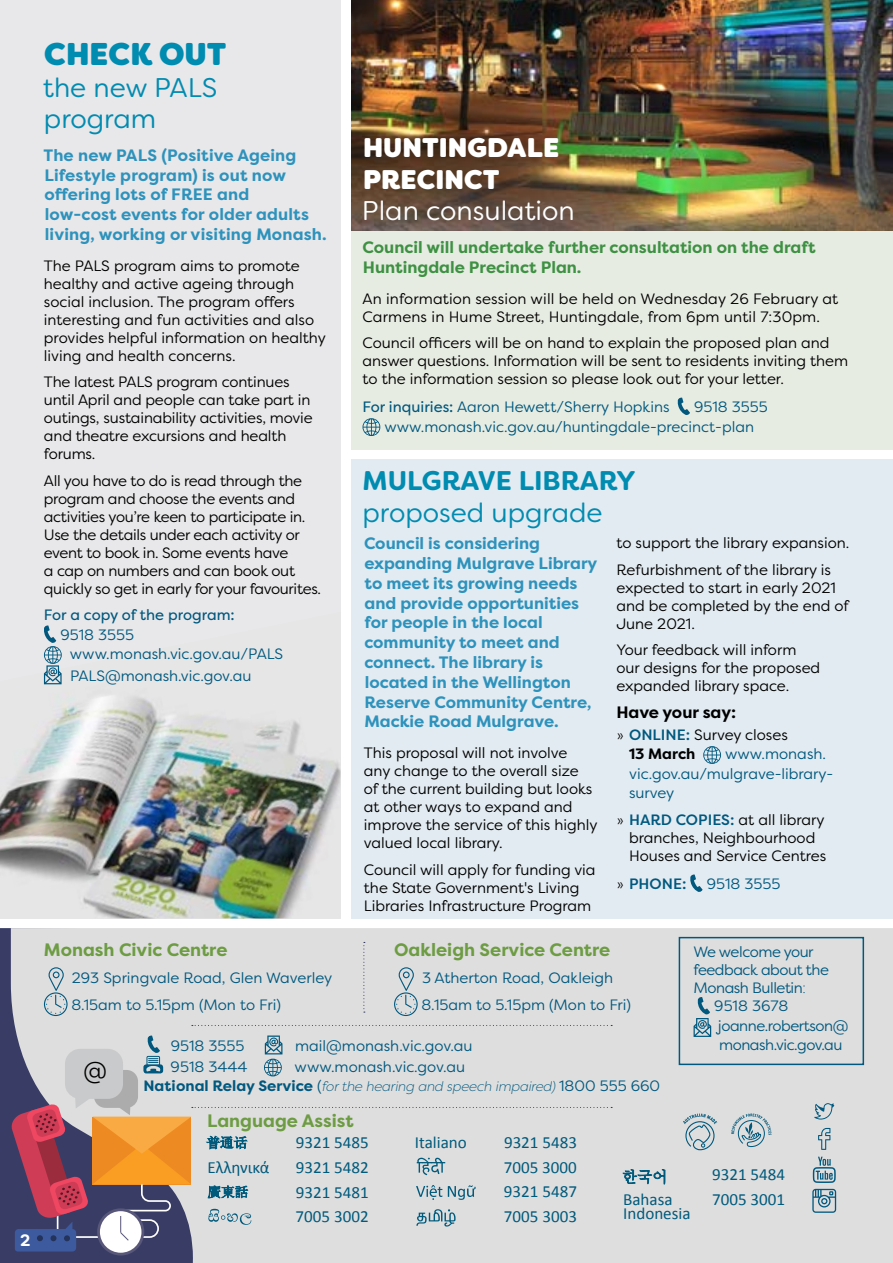
<style>
.page{position:relative;width:893px;height:1263px;background:#fff}
.page>*{position:absolute;margin:0;border:0;box-sizing:border-box;transform-origin:0 0}
.t1{font:800 31.5px "Filson Soft";color:#008bb0}
.t2{font:27px/31.5px "Filson Soft";color:#008bb0}
.t3{font:800 27px/31.5px "Filson Soft";color:#fff}
.t4{font:700 27px "Filson Soft";color:#008bb0}
.t5{font:27px "Filson Soft";color:#fff}
.t6{font:22.5px "Filson Pro";color:#000}
.t7{font:700 20.4px "Calibri";color:#005a7c}
.t8{font:700 18px "Filson Pro";color:#6d9c43}
.t9{font:17.1px/24.6px "Calibri";color:#005a7c;text-align:justify}
.t10{font:700 16.5px/19.8px "Filson Pro";color:#2d92bc}
.t11{font:700 16.5px/19.8px "Filson Pro";color:#3e9143}
.t12{font:700 16.5px "Filson Pro";color:#000}
.t13{font:700 16.5px "Filson Soft";color:#fff}
.t14{font:15px/18px "Filson Pro";color:#000}
.t15{font:15px/19.5px "Filson Pro";color:#00587e}
.t16{font:15px/18px "Filson Pro";letter-spacing:-.02em;color:#000}
.t17{font:15px/18px "Filson Pro";letter-spacing:-.03em;color:#00587e}
.t18{font:15px "Filson Pro";color:#00587e}
.t19{font:500 15px "Filson Pro";color:#00587e}
.t20{font:italic 300 13.5px "Filson Pro";letter-spacing:-.01em;color:#00587e}
.s1{font-style:inherit}
.s2{font-family:"Calibri";font-weight:300}
.s3{font-weight:500;color:#00587e}
.s4{font-weight:700}
.s5{font-family:"Calibri";font-weight:300;color:#000}
.s6{font-weight:700;font-style:normal;font-size:15px}
.s7{font-weight:400;font-style:normal;font-size:15px}
.s8{font-weight:300}
</style>
<div class="page">
<div style="left:352px;top:459px;width:541px;height:459px;background:#e2ebf1"></div>
<div style="left:0;top:928px;width:11px;height:335px;background:#393d66"></div>
<div style="left:11px;top:928px;width:882px;height:335px;background:#dedede"></div>
<div style="left:0;top:0;width:341px;height:918px;background:#e8e7e9"></div>
<img style="left:0;top:684px;width:341px;height:234px">
<svg style="left:44px;top:967px;width:24px;height:49px"></svg>
<div style="left:679px;top:937px;width:185px;height:128px;border:2px solid #00587e"></div>
<svg style="left:731px;top:1113px;width:40px;height:34px"></svg>
<svg style="left:683px;top:1113px;width:34px;height:38px"></svg>
<svg style="left:812px;top:1189px;width:24px;height:24px"></svg>
<svg style="left:813px;top:1157px;width:23px;height:26px"></svg>
<svg style="left:814px;top:1103px;width:20px;height:16px"></svg>
<svg style="left:818px;top:1128px;width:12px;height:22px"></svg>
<svg style="left:622px;top:1169px;width:44px;height:15px"></svg>
<svg style="left:43px;top:625px;width:19px;height:59px"></svg>
<svg style="left:394px;top:967px;width:24px;height:49px"></svg>
<svg style="left:693px;top:997px;width:18px;height:40px"></svg>
<div style="left:97px;top:1208px;width:47px;height:47px;border:3px solid #58577a;border-radius:50%"></div>
<svg style="left:363px;top:942px;width:2px;height:71px"></svg>
<svg style="left:192px;top:1025px;width:420px;height:1px"></svg>
<svg style="left:10px;top:1035px;width:602px;height:216px"></svg>
<div style="left:352px;top:85px;width:541px;height:365px;background:#e7ece2"></div>
<img style="left:352px;top:0;width:541px;height:230px">
<svg style="left:677px;top:397px;width:13px;height:18px"></svg>
<svg style="left:362px;top:418px;width:18px;height:18px"></svg>
<svg style="left:703px;top:746px;width:18px;height:18px"></svg>
<svg style="left:690px;top:874px;width:13px;height:18px"></svg>
<p class="t13" style="left:20px;top:1230px;width:12px">2</p>
<h1 class="t1" style="left:44px;top:34px;width:184px">CHECK OUT</h1>
<h2 class="t2" style="left:43px;top:71px;width:176px">the new PALS program</h2>
<p class="t10" style="left:43px;top:145px;width:285px">The new PALS (Positive Ageing<br>Lifestyle program) is out now offering lots of FREE and<br>low-cost events for older adults living, working or visiting Monash.</p>
<p class="t14" style="left:44px;top:256px;width:283px">The PALS program aims to promote healthy and active ageing through social inclusion. The program offers interesting and fun activities and also provides helpful information on healthy living and health concerns.</p>
<p class="t14" style="left:44px;top:373px;width:270px">The latest PALS program continues until April and people can take part in outings, sustainability activities, movie and theatre excursions and health forums.</p>
<p class="t16" style="left:44px;top:471px;width:279px">All you have to do is read through the program and choose the events and activities you’re keen to participate in.<br>Use the details under each activity or event to book in. Some events have<br>a cap on numbers and can book out quickly so get in early for your favourites.</p>
<p class="t18" style="left:44px;top:605px;width:192px">For a copy of the program:</p>
<p class="t15" style="left:70px;top:624px;width:215px;text-indent:-10px">9518 3555 www.monash.vic.gov.au/PALS</p>
<p class="t15" style="left:70px;top:666px;width:183px">PALS@monash.vic.gov.au</p>
<h2 class="t3" style="left:363px;top:132px;width:198px">HUNTINGDALE<br>PRECINCT</h2>
<h2 class="t5" style="left:362px;top:194px;width:214px">Plan consulation</h2>
<p class="t11" style="left:363px;top:238px;width:454px">Council will undertake further consultation on the draft<br>Huntingdale Precinct Plan.</p>
<p class="t14" style="left:362px;top:289px;width:477px">An information session will be held on Wednesday 26 February at<br>Carmens in Hume Street, Huntingdale, from 6pm until 7:30pm.</p>
<p class="t14" style="left:362px;top:333px;width:487px">Council officers will be on hand to explain the proposed plan and answer questions. Information will be sent to residents inviting them to the information session so please look out for your letter.</p>
<p class="t15" style="left:362px;top:397px;width:309px"><span class="s1">For inquiries:</span> Aaron Hewett/Sherry Hopkins</p>
<p class="t15" style="left:384px;top:397px;width:385px;text-indent:310px">9518 3555 www.monash.vic.gov.au/huntingdale-precinct-plan</p>
<h2 class="t4" style="left:363px;top:464px;width:275px">MULGRAVE LIBRARY</h2>
<h2 class="t2" style="left:362px;top:497px;width:242px">proposed upgrade</h2>
<p class="t10" style="left:364px;top:534px;width:235px">Council is considering expanding Mulgrave Library to meet its growing needs and provide opportunities for people in the local community to meet and connect. The library is located in the Wellington<br>Reserve Community Centre,<br>Mackie Road Mulgrave.</p>
<p class="t14" style="left:364px;top:743px;width:235px">This proposal will not involve any change to the overall size<br>of the current building but looks at other ways to expand and improve the service of this highly valued local library.</p>
<p class="t14" style="left:364px;top:860px;width:233px">Council will apply for funding via the State Government's Living<br>Libraries Infrastructure Program</p>
<p class="t14" style="left:616px;top:529px;width:235px;line-height:26.5px">to support the library expansion.<br>Refurbishment of the library is</p>
<p class="t14" style="left:616px;top:578px;width:234px">expected to start in early 2021 and be completed by the end of<br>June 2021.</p>
<p class="t14" style="left:616px;top:640px;width:205px">Your feedback will inform our designs for the proposed expanded library space.</p>
<p class="t12" style="left:616px;top:701px;width:122px">Have your say:</p>
<p class="t14" style="left:629px;top:724px;width:160px;line-height:19.5px;text-indent:-13px"><span class="s2">»</span> <span class="s3">ONLINE:</span> Survey closes<br><span class="s4">13 March</span></p>
<p class="t15" style="left:629px;top:744px;width:206px;text-indent:96px">www.monash. vic.gov.au/mulgrave-library&shy;survey</p>
<p class="t14" style="left:629px;top:810px;width:199px;text-indent:-13px"><span class="s2">»</span> <span class="s3">HARD COPIES:</span> at all library branches, Neighbourhood<br>Houses and Service Centres</p>
<p class="t19" style="left:616px;top:873px;width:72px"><span class="s5">»</span> PHONE:</p>
<p class="t15" style="left:707px;top:873px;width:75px">9518 3555</p>
<h3 class="t7" style="left:634px;top:931px;width:135px">Language Assist</h3>
<p class="t9" style="left:712px;top:965px;width:75px">9321 5485<br>9321 5482<br>9321 5481</p>
<p class="t8" style="left:44px;top:939px;width:185px">Monash Civic Centre</p>
<p class="t15" style="left:72px;top:968px;width:262px">293 Springvale Road, Glen Waverley</p>
<p class="t15" style="left:72px;top:995px;width:211px">8.15am to 5.15pm (Mon to Fri)</p>
<p class="t15" style="left:171px;top:1036px;width:75px">9518 3555</p>
<p class="t15" style="left:295px;top:1036px;width:179px">mail@monash.vic.gov.au</p>
<p class="t15" style="left:171px;top:1056px;width:78px">9518 3444</p>
<p class="t15" style="left:295px;top:1056px;width:172px">www.monash.vic.gov.au</p>
<p class="t20" style="left:143px;top:1078px;width:518px"><span class="s6">National Relay Service</span> <span class="s7">(</span>for the hearing and speech impaired) <span class="s7">1800 555 660</span></p>
<p class="t8" style="left:394px;top:939px;width:218px">Oakleigh Service Centre</p>
<p class="t15" style="left:422px;top:968px;width:193px">3 Atherton Road, Oakleigh</p>
<p class="t15" style="left:422px;top:995px;width:211px">8.15am to 5.15pm (Mon to Fri)</p>
<p class="t17" style="left:693px;top:943px;width:137px">We welcome your feedback about the<br>Monash Bulletin<span class="s8">:</span></p>
<p class="t15" style="left:714px;top:996px;width:76px">9518 3678</p>
<p class="t17" style="left:718px;top:1015px;width:132px;line-height:19.5px">joanne.robertson@ monash.vic.gov.au</p>
<h3 class="t7" style="left:426px;top:997px;width:135px">Language Assist</h3>
<p class="t9" style="left:712px;top:1039px;width:75px">7005 3002</p>
<h3 class="t6" style="left:83px;top:1056px;width:25px">@</h3>
<p class="t9" style="left:415px;top:1056px;width:64px">Ελληνικά</p>
<p class="t9" style="left:623px;top:1063px;width:53px">Italiano</p>
<p class="t9" style="left:504px;top:1081px;width:75px">9321 5481</p>
<p class="t9" style="left:504px;top:1129px;width:75px">9321 5483</p>
<p class="t9" style="left:504px;top:1179px;width:75px">9321 5487</p>
<p class="t8" style="left:207px;top:1109px;width:148px">Language Assist</p>
<p class="t9" style="left:415px;top:1129px;width:53px">Italiano</p>
<p class="t9" style="left:296px;top:1130px;width:75px">9321 5485<br>9321 5482<br>9321 5481<br>7005 3002</p>
<p class="t9" style="left:207px;top:1154px;width:64px">Ελληνικά</p>
<p class="t9" style="left:504px;top:1154px;width:75px">7005 3000</p>
<p class="t9" style="left:504px;top:1203px;width:75px">7005 3003</p>
<p class="t9" style="left:712px;top:1161px;width:75px">9321 5484</p>
<p class="t9" style="left:623px;top:1186px;width:51px">Bahasa</p>
<p class="t9" style="left:712px;top:1186px;width:75px">7005 3001</p>
<p class="t9" style="left:623px;top:1201px;width:69px">Indonesia</p>
</div>
